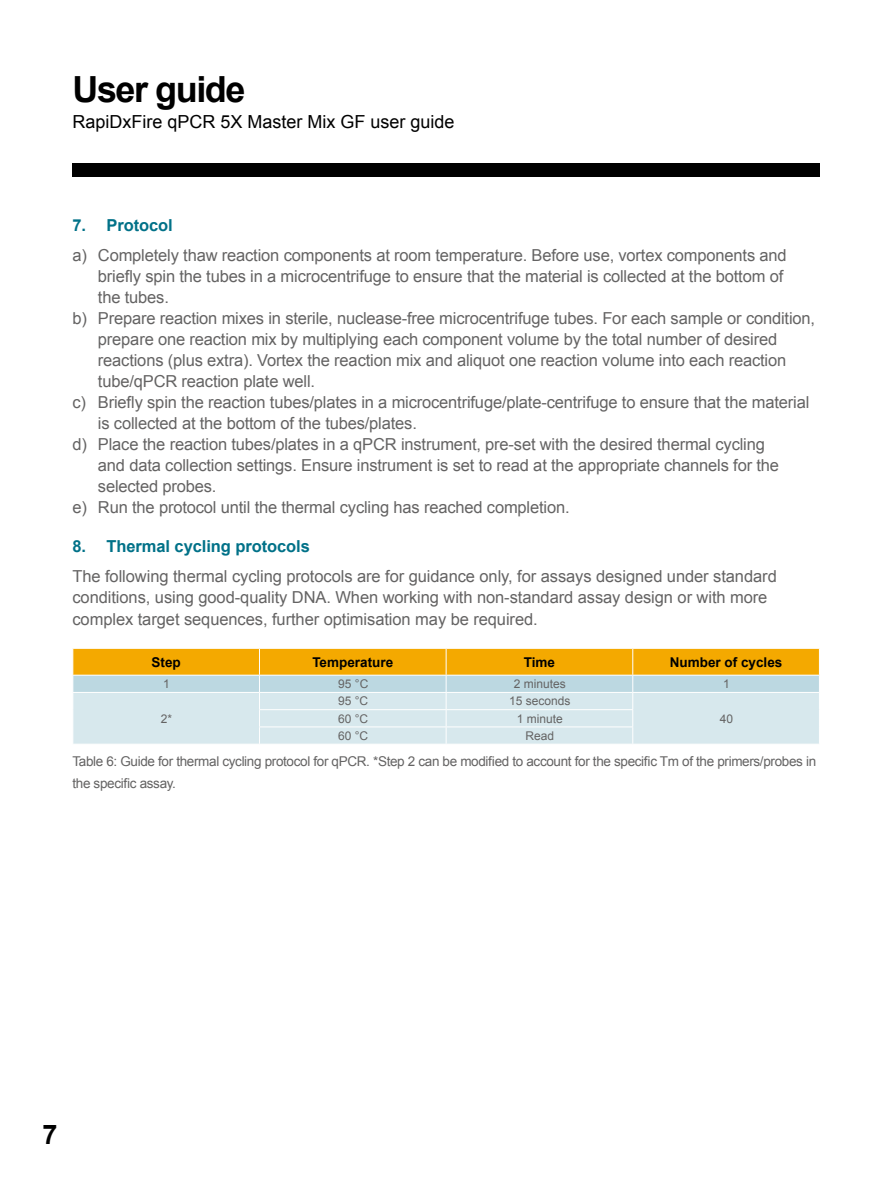
<style>
.page{position:relative;width:893px;height:1187px;background:#fff}
.page>*{position:absolute;margin:0;border:0;box-sizing:border-box;transform-origin:0 0}
.t1{font:700 36px "Arial";letter-spacing:-.04em;color:#000}
.t2{font:700 27px "Arial";color:#000}
.t3{font:18px "Arial";color:#000}
.t4{font:16.5px/21.6px "Arial";letter-spacing:-.01em;color:#646363}
.t5{font:700 16.5px "Arial";letter-spacing:-.005em;color:#007188}
.t6{font:13.5px/21.6px "Arial";letter-spacing:-.025em;color:#646363}
.t7{font:700 13.5px "Arial";color:#000}
.t8{font:12px "Arial";color:#646363}
</style>
<div class="page">
<div style="left:72px;top:163px;width:748px;height:13px;background:#000"></div>
<svg style="left:72px;top:648px;width:748px;height:96px;background:#ded7b1"></svg>
<h1 class="t1" style="left:72px;top:65px;width:175px">User guide</h1>
<p class="t3" style="left:72px;top:110px;width:384px">RapiDxFire qPCR 5X Master Mix GF user guide</p>
<p class="t5" style="left:72px;top:214px;width:102px">7. Protocol</p>
<p class="t4" style="left:72px;top:244px;width:716px">a) Completely thaw reaction components at room temperature. Before use, vortex components and</p>
<p class="t4" style="left:98px;top:265px;width:687px">briefly spin the tubes in a microcentrifuge to ensure that the material is collected at the bottom of</p>
<p class="t4" style="left:98px;top:286px;width:72px">the tubes.</p>
<p class="t4" style="left:72px;top:307px;width:744px">b) Prepare reaction mixes in sterile, nuclease-free microcentrifuge tubes. For each sample or condition,</p>
<p class="t4" style="left:98px;top:328px;width:681px">prepare one reaction mix by multiplying each component volume by the total number of desired</p>
<p class="t4" style="left:98px;top:349px;width:690px">reactions (plus extra). Vortex the reaction mix and aliquot one reaction volume into each reaction</p>
<p class="t4" style="left:98px;top:370px;width:219px">tube/qPCR reaction plate well.</p>
<p class="t4" style="left:72px;top:391px;width:738px">c) Briefly spin the reaction tubes/plates in a microcentrifuge/plate-centrifuge to ensure that the material</p>
<p class="t4" style="left:98px;top:412px;width:320px">is collected at the bottom of the tubes/plates.</p>
<p class="t4" style="left:72px;top:433px;width:694px">d) Place the reaction tubes/plates in a qPCR instrument, pre-set with the desired thermal cycling</p>
<p class="t4" style="left:98px;top:454px;width:683px">and data collection settings. Ensure instrument is set to read at the appropriate channels for the</p>
<p class="t4" style="left:98px;top:475px;width:120px">selected probes.</p>
<p class="t4" style="left:72px;top:496px;width:499px">e) Run the protocol until the thermal cycling has reached completion.</p>
<p class="t5" style="left:72px;top:535px;width:239px">8. Thermal cycling protocols</p>
<p class="t4" style="left:72px;top:565px;width:706px">The following thermal cycling protocols are for guidance only, for assays designed under standard conditions, using good-quality DNA. When working with non-standard assay design or with more complex target sequences, further optimisation may be required.</p>
<p class="t7" style="left:152px;top:653px;width:31px">Step</p>
<p class="t7" style="left:312px;top:653px;width:82px">Temperature</p>
<p class="t7" style="left:524px;top:653px;width:33px">Time</p>
<p class="t7" style="left:670px;top:653px;width:114px">Number of cycles</p>
<p class="t8" style="left:163px;top:676px;width:8px">1</p>
<p class="t8" style="left:338px;top:676px;width:32px">95 °C</p>
<p class="t8" style="left:514px;top:676px;width:54px">2 minutes</p>
<p class="t8" style="left:723px;top:676px;width:8px">1</p>
<p class="t8" style="left:161px;top:710px;width:13px">2*</p>
<p class="t8" style="left:338px;top:693px;width:32px">95 °C</p>
<p class="t8" style="left:509px;top:693px;width:63px">15 seconds</p>
<p class="t8" style="left:338px;top:710px;width:32px">60 °C</p>
<p class="t8" style="left:517px;top:710px;width:48px">1 minute</p>
<p class="t8" style="left:720px;top:710px;width:15px">40</p>
<p class="t8" style="left:338px;top:727px;width:32px">60 °C</p>
<p class="t8" style="left:526px;top:727px;width:30px">Read</p>
<p class="t6" style="left:72px;top:750px;width:745px">Table 6: Guide for thermal cycling protocol for qPCR. *Step 2 can be modified to account for the specific Tm of the primers/probes in the specific assay.</p>
<h2 class="t2" style="left:43px;top:1116px;width:17px">7</h2>
</div>
